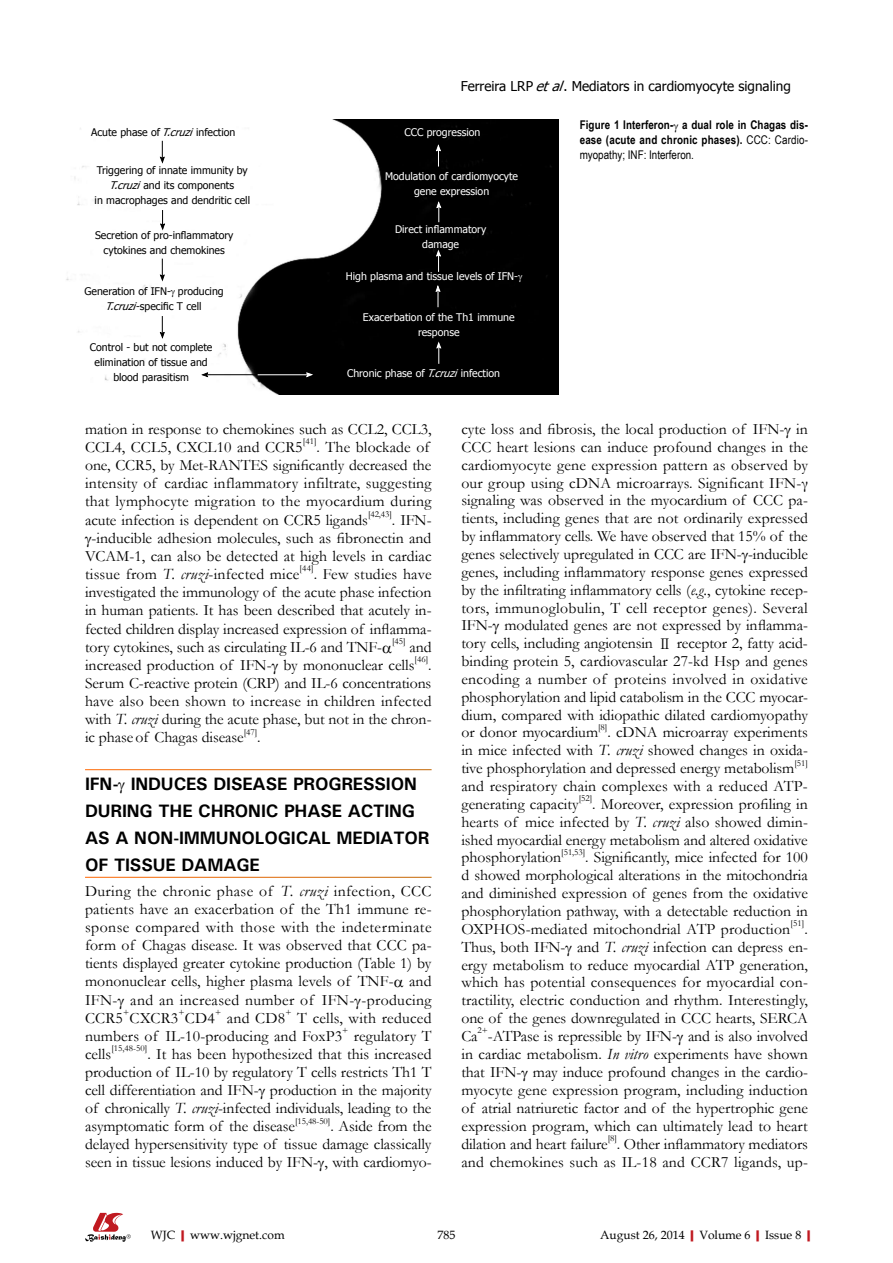
<style>
.page{position:relative;width:893px;height:1263px;background:#fff}
.page>*{position:absolute;margin:0;border:0;box-sizing:border-box;transform-origin:0 0}
.t1{font:700 18px "Univers";letter-spacing:-.01em;color:#000}
.t2{font:15.75px/17.9px "Garamond";color:#000;text-align:justify}
.t3{font:13.5px "Tahoma";color:#000}
.t4{font:700 12px/15px "Arial Narrow";letter-spacing:.01em;color:#000;text-align:justify}
.t5{font:12px "Book Antiqua";color:#000}
.t6{font:10.5px/15px "Tahoma";color:#000;text-align:center}
.t7{font:10.5px/15px "Tahoma";color:#fff;text-align:center}
.t8{font:9.15px "Garamond";letter-spacing:-.005em;color:#000}
.s1{font-style:italic}
.s2{font-weight:400}
.s3{font-family:"Koz Min Pro";font-size:14.25px}
.s4{font-weight:700;color:#c01920}
</style>
<div class="page">
<svg style="left:85px;top:1213px;width:46px;height:29px"></svg>
<img style="left:66px;top:119px;width:493px;height:275px">
<svg style="left:436px;top:145px;width:5px;height:22px"></svg>
<svg style="left:436px;top:202px;width:5px;height:20px"></svg>
<svg style="left:436px;top:250px;width:5px;height:22px"></svg>
<svg style="left:436px;top:286px;width:4px;height:21px"></svg>
<svg style="left:436px;top:342px;width:5px;height:22px"></svg>
<svg style="left:160px;top:141px;width:5px;height:22px"></svg>
<svg style="left:160px;top:210px;width:5px;height:20px"></svg>
<svg style="left:160px;top:259px;width:5px;height:22px"></svg>
<svg style="left:160px;top:316px;width:5px;height:22px"></svg>
<svg style="left:202px;top:372px;width:6px;height:5px"></svg>
<hr style="left:206px;top:374px;width:51px;height:1px;background:#000">
<svg style="left:306px;top:372px;width:6px;height:5px"></svg>
<hr style="left:258px;top:374px;width:50px;height:1px;background:#fff">
<svg style="left:171px;top:290px;width:4px;height:7px"></svg>
<svg style="left:518px;top:275px;width:4px;height:7px"></svg>
<p class="t6" style="left:91px;top:124px;width:146px">Acute phase of <span class="s1">T.cruzi</span>infection</p>
<p class="t6" style="left:95px;top:162px;width:157px">Triggering of innate immunity by<br><span class="s1">T.cruzi</span>and its components<br>in macrophages and dendritic cell</p>
<p class="t6" style="left:95px;top:227px;width:140px">Secretion of pro-inflammatory cytokines and chemokines</p>
<p class="t6" style="left:85px;top:283px;width:141px">Generation of IFN- producing<br><span class="s1">T.cruzi</span>-specific T cell</p>
<p class="t6" style="left:90px;top:339px;width:124px">Control - but not complete elimination of tissue and blood parasitism</p>
<p class="t3" style="left:461px;top:77px;width:331px">Ferreira LRP <span class="s1">etal</span>. Mediators in cardiomyocyte signaling</p>
<p class="t7" style="left:404px;top:124px;width:77px">CCC progression</p>
<p class="t7" style="left:385px;top:168px;width:135px">Modulation of cardiomyocyte gene expression</p>
<p class="t7" style="left:395px;top:222px;width:93px">Direct inflammatory damage</p>
<p class="t7" style="left:346px;top:268px;width:174px">High plasma and tissue levels of IFN-</p>
<p class="t7" style="left:363px;top:309px;width:153px">Exacerbation of the Th1 immune response</p>
<p class="t7" style="left:347px;top:365px;width:155px">Chronic phase of <span class="s1">T.cruzi</span>infection</p>
<p class="t4" style="left:580px;top:117px;width:230px">Figure 1 Interferon- a dual role in Chagas dis&shy;ease (acute and chronic phases). <span class="s2">CCC: Cardio&shy;myopathy; INF: Interferon.</span></p>
<p class="t2" style="left:85px;top:419px;width:348px">mation in response to chemokines such as CCL2, CCL3,<br>CCL4, CCL5, CXCL10 and CCR5</p>
<p class="t8" style="left:303px;top:435px;width:15px">[41]</p>
<p class="t2" style="left:85px;top:438px;width:348px;text-align:left;text-indent:232px">. The blockade of one, CCR5, by Met-RANTES significantly decreased the intensity of cardiac inflammatory infiltrate, suggesting that lymphocyte migration to the myocardium during acute infection is dependent on CCR5 ligands</p>
<p class="t8" style="left:368px;top:508px;width:25px">[42,43]</p>
<p class="t2" style="left:392px;top:510px;width:41px">. IFN-</p>
<p class="t2" style="left:92px;top:528px;width:341px">-inducible adhesion molecules, such as fibronectin and</p>
<p class="t2" style="left:85px;top:547px;width:348px">VCAM-1, can also be detected at high levels in cardiac</p>
<p class="t2" style="left:85px;top:565px;width:216px">tissue from <span class="s1">T. cruzi</span>-infected mice</p>
<p class="t8" style="left:300px;top:562px;width:15px">[44]</p>
<p class="t2" style="left:85px;top:565px;width:348px;text-indent:229px">. Few studies have investigated the immunology of the acute phase infection in human patients. It has been described that acutely in&shy;fected children display increased expression of inflamma&shy;tory cytokines, such as circulating IL-6 and TNF-</p>
<p class="t8" style="left:392px;top:635px;width:15px">[45]</p>
<p class="t2" style="left:85px;top:637px;width:348px;text-indent:324px">and increased production of IFN- by mononuclear cells</p>
<p class="t8" style="left:415px;top:653px;width:15px">[46]</p>
<p class="t2" style="left:85px;top:655px;width:348px;text-indent:343px">.<br>Serum C-reactive protein (CRP) and IL-6 concentrations have also been shown to increase in children infected with <span class="s1">T. cruzi</span> during the acute phase, but not in the chron&shy;ic phase of Chagas disease</p>
<p class="t8" style="left:244px;top:726px;width:15px">[47]</p>
<p class="t2" style="left:257px;top:728px;width:5px">.</p>
<p class="t1" style="left:85px;top:772px;width:58px">IFN- INDUCES</p>
<p class="t1" style="left:214px;top:772px;width:12px">DISEASE</p>
<p class="t1" style="left:293px;top:772px;width:13px">PROGRESSION</p>
<p class="t1" style="left:85px;top:799px;width:12px">DURING</p>
<p class="t1" style="left:158px;top:799px;width:52px">THE CHRONIC</p>
<p class="t1" style="left:284px;top:799px;width:13px">PHASE</p>
<p class="t1" style="left:348px;top:799px;width:12px">ACTING</p>
<p class="t1" style="left:85px;top:826px;width:63px">AS ANON</p>
<p class="t1" style="left:173px;top:826px;width:19px">-IMMUNOLOGICAL</p>
<p class="t1" style="left:336px;top:826px;width:13px">MEDIATOR</p>
<p class="t1" style="left:85px;top:853px;width:41px">OF TISSUE</p>
<p class="t1" style="left:181px;top:853px;width:14px">DAMAGE</p>
<p class="t2" style="left:85px;top:881px;width:348px">During the chronic phase of <span class="s1">T. cruzi</span> infection, CCC patients have an exacerbation of the Th1 immune re&shy;sponse compared with those with the indeterminate form of Chagas disease. It was observed that CCC pa&shy;tients displayed greater cytokine production (Table 1) by mononuclear cells, higher plasma levels of TNF- and IFN- and an increased number of IFN- -producing CCR5 CXCR3 CD4</p>
<p class="t8" style="left:286px;top:1006px;width:8px">+</p>
<p class="t2" style="left:85px;top:1008px;width:348px;text-indent:212px">T cells, with reduced numbers of IL-10-producing and FoxP3</p>
<p class="t8" style="left:123px;top:1006px;width:8px">+</p>
<p class="t8" style="left:179px;top:1006px;width:8px">+</p>
<p class="t8" style="left:215px;top:1006px;width:8px">+</p>
<p class="t2" style="left:227px;top:1008px;width:60px">and CD8</p>
<p class="t8" style="left:342px;top:1024px;width:8px">+</p>
<p class="t2" style="left:354px;top:1026px;width:79px">regulatory T</p>
<p class="t2" style="left:85px;top:1045px;width:28px">cells</p>
<p class="t8" style="left:111px;top:1042px;width:37px">[15,48-50]</p>
<p class="t2" style="left:85px;top:1044px;width:348px;text-indent:62px">. It has been hypothesized that this increased production of IL-10 by regulatory T cells restricts Th1 T cell differentiation and IFN- production in the majority of chronically <span class="s1">T. cruzi</span>-infected individuals, leading to the asymptomatic form of the disease</p>
<p class="t8" style="left:295px;top:1115px;width:37px">[15,48-50]</p>
<p class="t2" style="left:85px;top:1117px;width:348px;text-indent:245px">. Aside from the delayed hypersensitivity type of tissue damage classically seen in tissue lesions induced by IFN- , with cardiomyo-</p>
<p class="t2" style="left:461px;top:420px;width:348px">cyte loss and fibrosis, the local production of IFN- in CCC heart lesions can induce profound changes in the cardiomyocyte gene expression pattern as observed by our group using cDNA microarrays. Significant IFN-γ signaling was observed in the myocardium of CCC pa&shy;tients, including genes that are not ordinarily expressed by inflammatory cells. We have observed that 15% of the genes selectively upregulated in CCC are IFN- -inducible genes, including inflammatory response genes expressed by the infiltrating inflammatory cells (<span class="s1">e.g.</span>, cytokine recep&shy;tors, immunoglobulin, T cell receptor genes). Several IFN- modulated genes are not expressed by inflamma&shy;tory cells, including angiotensin <span class="s3">Ⅱ</span> receptor 2, fatty acid&shy;binding protein 5, cardiovascular 27-kd Hsp and genes encoding a number of proteins involved in oxidative phosphorylation and lipid catabolism in the CCC myocar&shy;dium, compared with idiopathic dilated cardiomyopathy or donor myocardium</p>
<p class="t8" style="left:598px;top:721px;width:11px">[8]</p>
<p class="t2" style="left:461px;top:723px;width:348px;text-indent:146px">. cDNA microarray experiments in mice infected with <span class="s1">T. cruzi</span> showed changes in oxida&shy;tive phosphorylation and depressed energy metabolism</p>
<p class="t8" style="left:794px;top:756px;width:15px">[51]</p>
<p class="t2" style="left:461px;top:777px;width:348px">and respiratory chain complexes with a reduced ATP&shy;generating capacity</p>
<p class="t8" style="left:579px;top:792px;width:15px">[52]</p>
<p class="t2" style="left:461px;top:795px;width:348px;text-indent:131px">. Moreover, expression profiling in hearts of mice infected by <span class="s1">T. cruzi</span> also showed dimin&shy;ished myocardial energy metabolism and altered oxidative phosphorylation</p>
<p class="t8" style="left:561px;top:846px;width:26px">[51,53]</p>
<p class="t2" style="left:461px;top:848px;width:348px;text-indent:124px">. Significantly, mice infected for 100 d showed morphological alterations in the mitochondria and diminished expression of genes from the oxidative phosphorylation pathway, with a detectable reduction in OXPHOS-mediated mitochondrial ATP production</p>
<p class="t8" style="left:790px;top:917px;width:15px">[51]</p>
<p class="t2" style="left:461px;top:919px;width:348px;text-indent:343px">.<br>Thus, both IFN- and <span class="s1">T. cruzi</span> infection can depress en&shy;ergy metabolism to reduce myocardial ATP generation, which has potential consequences for myocardial con&shy;tractility, electric conduction and rhythm. Interestingly, one of the genes downregulated in CCC hearts, SERCA Ca</p>
<p class="t8" style="left:478px;top:1024px;width:12px">2+</p>
<p class="t2" style="left:461px;top:1027px;width:348px;text-indent:27px">-ATPase is repressible by IFN- and is also involved in cardiac metabolism. <span class="s1">In vitro</span> experiments have shown that IFN- may induce profound changes in the cardio&shy;myocyte gene expression program, including induction of atrial natriuretic factor and of the hypertrophic gene expression program, which can ultimately lead to heart dilation and heart failure</p>
<p class="t8" style="left:608px;top:1132px;width:11px">[8]</p>
<p class="t2" style="left:461px;top:1134px;width:348px;text-align:right">. Other inflammatory mediators<br>and chemokines such as IL-18 and CCR7 ligands, up-</p>
<p class="t5" style="left:151px;top:1226px;width:135px">WJC<span class="s4">|</span>www.wjgnet.com</p>
<p class="t5" style="left:600px;top:1226px;width:217px">August 26, 2014<span class="s4">|</span>Volume 6<span class="s4">|</span>Issue 8<span class="s4">|</span></p>
<p class="t5" style="left:437px;top:1226px;width:19px">785</p>
</div>
